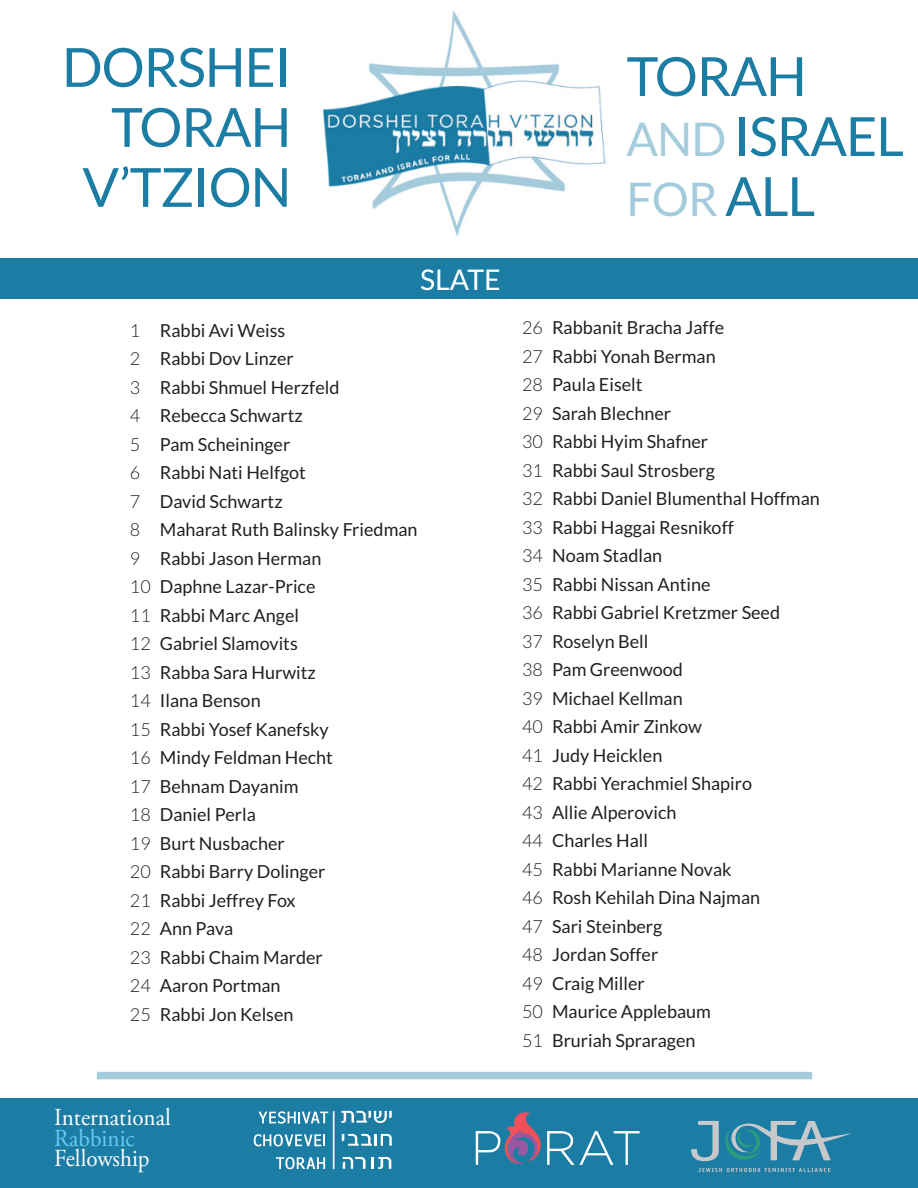
<style>
.page{position:relative;width:918px;height:1188px;background:#fff}
.page>*{position:absolute;margin:0;border:0;box-sizing:border-box;transform-origin:0 0}
.t1{font:54px "Lato";letter-spacing:-.02em;color:#1b7ca4}
.t2{font:46.5px "Lato";color:#a4cbdb}
.t3{font:28.5px "Lato";color:#fff}
.t4{font:24.45px "Adobe Garamond Pro";color:#fff;scale:.95 1}
.t5{font:24.45px "Adobe Garamond Pro";color:#63cdf3;scale:.95 1}
.t6{font:18px "Lato";color:#231f20}
.s1{font-weight:300}
.s2{font-size:46.5px;color:#a5ccdc}
.s3{font-size:54px;color:#1b7ca4}
</style>
<div class="page">
<div style="left:0;top:258px;width:918px;height:40px;background:#1b7ca4"></div>
<div style="left:0;top:1098px;width:918px;height:90px;background:#1b7ca4"></div>
<svg style="left:476px;top:1112px;width:164px;height:53px"></svg>
<hr style="left:333px;top:1111px;width:1px;height:58px;background:#fff">
<svg style="left:258px;top:1111px;width:70px;height:13px"></svg>
<svg style="left:254px;top:1134px;width:71px;height:12px"></svg>
<svg style="left:276px;top:1157px;width:49px;height:12px"></svg>
<svg style="left:341px;top:1111px;width:51px;height:12px"></svg>
<svg style="left:342px;top:1134px;width:50px;height:12px"></svg>
<svg style="left:343px;top:1157px;width:48px;height:12px"></svg>
<svg style="left:691px;top:1121px;width:28px;height:40px"></svg>
<svg style="left:698px;top:1167px;width:133px;height:5px"></svg>
<svg style="left:725px;top:1121px;width:127px;height:39px"></svg>
<img style="left:323px;top:11px;width:283px;height:225px">
<div style="left:97px;top:1072px;width:715px;height:7px;background:#a5ccdc"></div>
<p class="t1" style="left:62px;top:37px;width:231px">DORSHEI</p>
<p class="t1" style="left:111px;top:97px;width:182px">TORAH</p>
<p class="t1" style="left:82px;top:157px;width:211px">V’TZION</p>
<p class="t3" style="left:420px;top:264px;width:82px">SLATE</p>
<p class="t6" style="left:130px;top:320px;width:157px"><span class="s1">1</span> Rabbi Avi Weiss</p>
<p class="t6" style="left:130px;top:349px;width:165px"><span class="s1">2</span> Rabbi Dov Linzer</p>
<p class="t6" style="left:130px;top:377px;width:211px"><span class="s1">3</span> Rabbi Shmuel Herzfeld</p>
<p class="t6" style="left:130px;top:406px;width:174px"><span class="s1">4</span> Rebecca Schwartz</p>
<p class="t6" style="left:130px;top:434px;width:162px"><span class="s1">5</span> Pam Scheininger</p>
<p class="t6" style="left:130px;top:463px;width:178px"><span class="s1">6</span> Rabbi Nati Helfgot</p>
<p class="t6" style="left:130px;top:491px;width:154px"><span class="s1">7</span> David Schwartz</p>
<p class="t6" style="left:130px;top:520px;width:289px"><span class="s1">8</span> Maharat Ruth Balinsky Friedman</p>
<p class="t6" style="left:130px;top:548px;width:193px"><span class="s1">9</span> Rabbi Jason Herman</p>
<p class="t6" style="left:130px;top:577px;width:187px"><span class="s1">10</span> Daphne Lazar-Price</p>
<p class="t6" style="left:130px;top:605px;width:171px"><span class="s1">11</span> Rabbi Marc Angel</p>
<p class="t6" style="left:130px;top:634px;width:169px"><span class="s1">12</span> Gabriel Slamovits</p>
<p class="t6" style="left:130px;top:662px;width:187px"><span class="s1">13</span> Rabba Sara Hurwitz</p>
<p class="t6" style="left:130px;top:691px;width:132px"><span class="s1">14</span> Ilana Benson</p>
<p class="t6" style="left:130px;top:719px;width:200px"><span class="s1">15</span> Rabbi Yosef Kanefsky</p>
<p class="t6" style="left:130px;top:748px;width:205px"><span class="s1">16</span> Mindy Feldman Hecht</p>
<p class="t6" style="left:130px;top:776px;width:170px"><span class="s1">17</span> Behnam Dayanim</p>
<p class="t6" style="left:130px;top:805px;width:127px"><span class="s1">18</span> Daniel Perla</p>
<p class="t6" style="left:130px;top:833px;width:156px"><span class="s1">19</span> Burt Nusbacher</p>
<p class="t6" style="left:130px;top:862px;width:197px"><span class="s1">20</span> Rabbi Barry Dolinger</p>
<p class="t6" style="left:130px;top:890px;width:167px"><span class="s1">21</span> Rabbi Jeffrey Fox</p>
<p class="t6" style="left:130px;top:919px;width:105px"><span class="s1">22</span> Ann Pava</p>
<p class="t6" style="left:130px;top:947px;width:194px"><span class="s1">23</span> Rabbi Chaim Marder</p>
<p class="t6" style="left:130px;top:976px;width:152px"><span class="s1">24</span> Aaron Portman</p>
<p class="t6" style="left:130px;top:1004px;width:165px"><span class="s1">25</span> Rabbi Jon Kelsen</p>
<h3 class="t4" style="left:54px;top:1103px;width:124px">International</h3>
<h3 class="t5" style="left:54px;top:1123px;width:86px">Rabbinic</h3>
<h3 class="t4" style="left:54px;top:1144px;width:102px">Fellowship</h3>
<p class="t1" style="left:627px;top:46px;width:182px">TORAH</p>
<p class="t1" style="left:627px;top:106px;width:279px"><span class="s2">AND</span> ISRAEL</p>
<p class="t2" style="left:627px;top:173px;width:190px">FOR <span class="s3">ALL</span></p>
<p class="t6" style="left:522px;top:318px;width:204px"><span class="s1">26</span> Rabbanit Bracha Jaffe</p>
<p class="t6" style="left:522px;top:346px;width:195px"><span class="s1">27</span> Rabbi Yonah Berman</p>
<p class="t6" style="left:522px;top:375px;width:122px"><span class="s1">28</span> Paula Eiselt</p>
<p class="t6" style="left:522px;top:403px;width:150px"><span class="s1">29</span> Sarah Blechner</p>
<p class="t6" style="left:522px;top:432px;width:188px"><span class="s1">30</span> Rabbi Hyim Shafner</p>
<p class="t6" style="left:522px;top:460px;width:194px"><span class="s1">31</span> Rabbi Saul Strosberg</p>
<p class="t6" style="left:522px;top:489px;width:299px"><span class="s1">32</span> Rabbi Daniel Blumenthal Hoffman</p>
<p class="t6" style="left:522px;top:517px;width:213px"><span class="s1">33</span> Rabbi Haggai Resnikoff</p>
<p class="t6" style="left:522px;top:546px;width:142px"><span class="s1">34</span> Noam Stadlan</p>
<p class="t6" style="left:522px;top:574px;width:190px"><span class="s1">35</span> Rabbi Nissan Antine</p>
<p class="t6" style="left:522px;top:603px;width:260px"><span class="s1">36</span> Rabbi Gabriel Kretzmer Seed</p>
<p class="t6" style="left:522px;top:631px;width:128px"><span class="s1">37</span> Roselyn Bell</p>
<p class="t6" style="left:522px;top:660px;width:162px"><span class="s1">38</span> Pam Greenwood</p>
<p class="t6" style="left:522px;top:688px;width:162px"><span class="s1">39</span> Michael Kellman</p>
<p class="t6" style="left:522px;top:717px;width:181px"><span class="s1">40</span> Rabbi Amir Zinkow</p>
<p class="t6" style="left:522px;top:745px;width:142px"><span class="s1">41</span> Judy Heicklen</p>
<p class="t6" style="left:522px;top:774px;width:232px"><span class="s1">42</span> Rabbi Yerachmiel Shapiro</p>
<p class="t6" style="left:522px;top:802px;width:156px"><span class="s1">43</span> Allie Alperovich</p>
<p class="t6" style="left:522px;top:831px;width:127px"><span class="s1">44</span> Charles Hall</p>
<p class="t6" style="left:522px;top:859px;width:211px"><span class="s1">45</span> Rabbi Marianne Novak</p>
<p class="t6" style="left:522px;top:888px;width:240px"><span class="s1">46</span> Rosh Kehilah Dina Najman</p>
<p class="t6" style="left:522px;top:916px;width:142px"><span class="s1">47</span> Sari Steinberg</p>
<p class="t6" style="left:522px;top:945px;width:138px"><span class="s1">48</span> Jordan Soffer</p>
<p class="t6" style="left:522px;top:973px;width:124px"><span class="s1">49</span> Craig Miller</p>
<p class="t6" style="left:522px;top:1002px;width:190px"><span class="s1">50</span> Maurice Applebaum</p>
<p class="t6" style="left:522px;top:1030px;width:175px"><span class="s1">51</span> Bruriah Spraragen</p>
</div>
